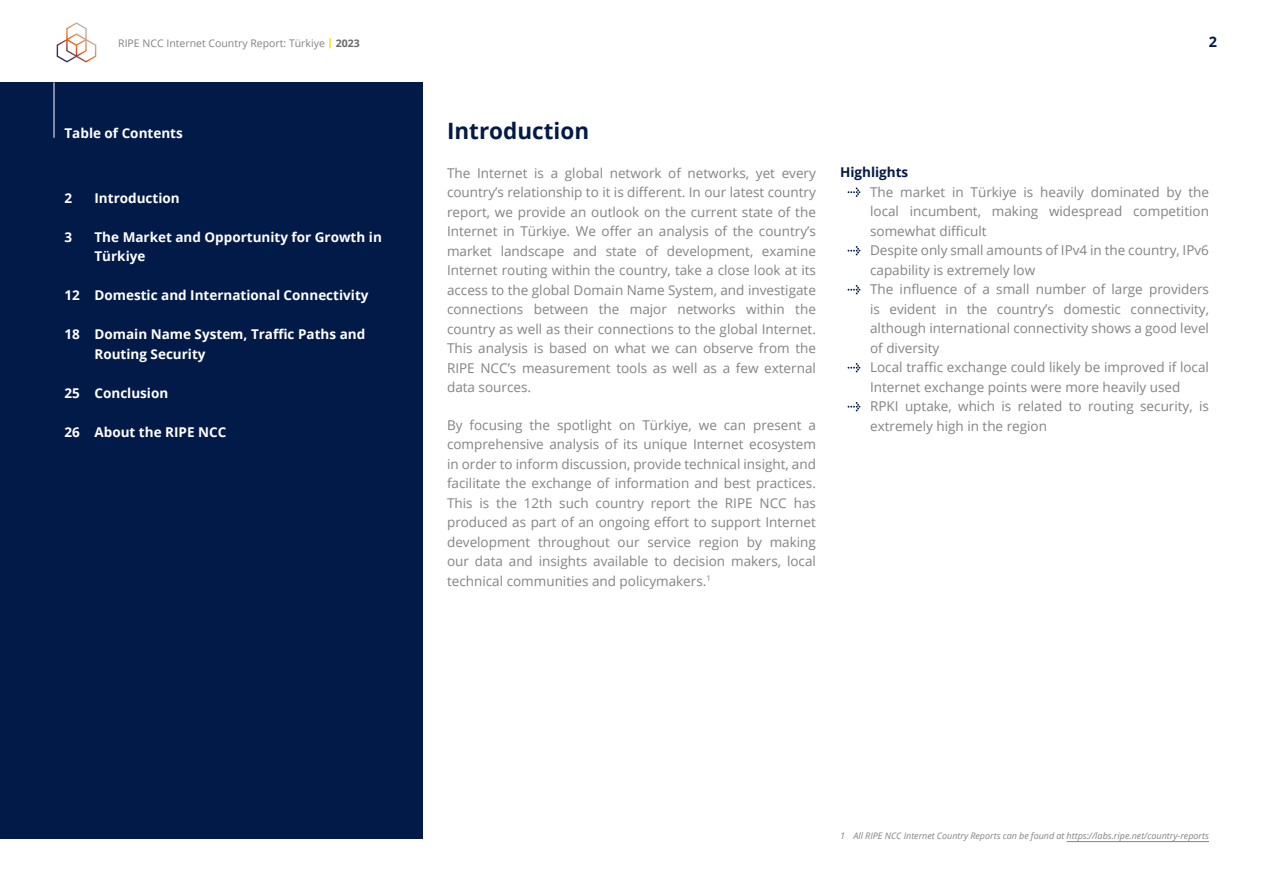
<style>
.page{position:relative;width:1263px;height:893px;background:#fff}
.page>*{position:absolute;margin:0;border:0;box-sizing:border-box;transform-origin:0 0}
.t1{font:700 22.5px "Open Sans";color:#021a48}
.t2{font:700 14.55px "Open Sans";color:#021a48}
.t3{font:13.5px/19.5px "Open Sans";color:#818386;text-align:justify}
.t4{font:700 13.5px/19.5px "Open Sans";color:#fff}
.t5{font:700 13.5px "Open Sans";color:#021a48}
.t6{font:10.5px "Open Sans";color:#818386}
.t7{font:italic 9px "Open Sans";color:#818386}
.s1{font-weight:800;color:#fd0}
.s2{font-weight:700;color:#676867}
</style>
<div class="page">
<svg style="left:57px;top:22px;width:39px;height:41px"></svg>
<div style="left:0;top:82px;width:423px;height:757px;background:#021a48"></div>
<hr style="left:54px;top:82px;width:1px;height:56px;background:#fff">
<svg style="left:847px;top:187px;width:13px;height:10px"></svg>
<svg style="left:847px;top:246px;width:13px;height:9px"></svg>
<svg style="left:847px;top:285px;width:13px;height:9px"></svg>
<svg style="left:847px;top:363px;width:13px;height:9px"></svg>
<svg style="left:847px;top:402px;width:13px;height:9px"></svg>
<hr style="left:1067px;top:841px;width:142px;height:1px;background:#818386">
<p class="t6" style="left:118px;top:36px;width:243px">RIPE NCC Internet Country Report: Türkiye <span class="s1">|</span> <span class="s2">2023</span></p>
<p class="t2" style="left:1209px;top:32px;width:10px">2</p>
<p class="t4" style="left:64px;top:123px;width:120px">Table of Contents</p>
<h1 class="t1" style="left:447px;top:115px;width:144px">Introduction</h1>
<p class="t3" style="left:447px;top:163px;width:370px">The Internet is a global network of networks, yet every country’s relationship to it is different. In our latest country report, we provide an outlook on the current state of the Internet in Türkiye. We offer an analysis of the country’s market landscape and state of development, examine Internet routing within the country, take a close look at its access to the global Domain Name System, and investigate connections between the major networks within the country as well as their connections to the global Internet.<br>This analysis is based on what we can observe from the RIPE NCC’s measurement tools as well as a few external data sources.</p>
<p class="t3" style="left:447px;top:415px;width:370px">By focusing the spotlight on Türkiye, we can present a comprehensive analysis of its unique Internet ecosystem in order to inform discussion, provide technical insight, and facilitate the exchange of information and best practices.<br>This is the 12th such country report the RIPE NCC has produced as part of an ongoing effort to support Internet development throughout our service region by making our data and insights available to decision makers, local technical communities and policymakers.<sup>1</sup></p>
<p class="t4" style="left:64px;top:188px;width:9px">2</p>
<p class="t4" style="left:94px;top:188px;width:87px">Introduction</p>
<p class="t4" style="left:64px;top:227px;width:9px">3</p>
<p class="t4" style="left:94px;top:227px;width:289px">The Market and Opportunity for Growth in<br>Türkiye</p>
<p class="t4" style="left:64px;top:285px;width:306px">12 Domestic and International Connectivity</p>
<p class="t4" style="left:94px;top:324px;width:272px;text-indent:-30px">18 Domain Name System, Traffic Paths and<br>Routing Security</p>
<p class="t4" style="left:64px;top:383px;width:105px">25 Conclusion</p>
<p class="t4" style="left:64px;top:422px;width:163px">26 About the RIPE NCC</p>
<p class="t5" style="left:840px;top:163px;width:70px">Highlights</p>
<p class="t3" style="left:870px;top:182px;width:340px;text-align:left">The market in Türkiye is heavily dominated by the local incumbent, making widespread competition somewhat difficult<br>Despite only small amounts of IPv4 in the country, IPv6 capability is extremely low<br>The influence of a small number of large providers is evident in the country’s domestic connectivity, although international connectivity shows a good level of diversity<br>Local traffic exchange could likely be improved if local Internet exchange points were more heavily used RPKI uptake, which is related to routing security, is extremely high in the region</p>
<p class="t7" style="left:840px;top:829px;width:370px">1 All RIPE NCC Internet Country Reports can be found at https://labs.ripe.net/country-reports</p>
</div>
